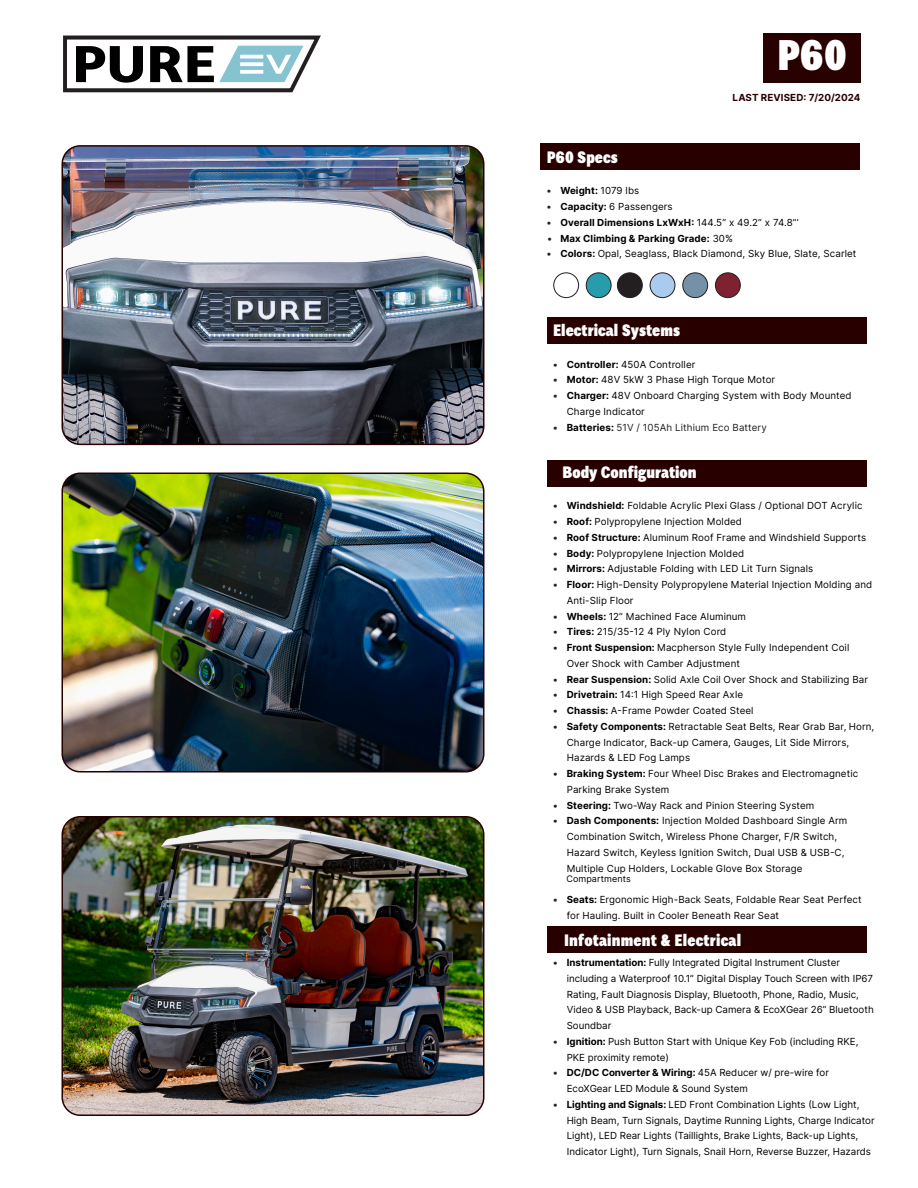
<style>
.page{position:relative;width:918px;height:1188px;background:#fff}
.page>*{position:absolute;margin:0;border:0;box-sizing:border-box;transform-origin:0 0}
.t1{font:900 42.75px "Alergia Condensed";color:#fff}
.t2{font:900 16.5px "Alergia Condensed";color:#fff}
.t3{font:9.75px/15.8px "Inter";letter-spacing:.01em;color:#000001}
.t4{font:9.75px/15.8px "Inter";color:#000}
.t5{font:700 9.75px "Inter";letter-spacing:.01em;color:#000001}
.t6{font:9.75px "Inter";letter-spacing:.01em;color:#231f20}
.t7{font:700 9.75px "Inter";letter-spacing:.01em;color:#290000}
.t8{font:9px "Inter";letter-spacing:.01em;color:#000001}
.s1{color:#231f20}
.s2{font-weight:400}
.s3{font-weight:700;color:#231f20}
.s4{font-weight:700}
.s5{font-weight:700;color:#000001}
</style>
<div class="page">
<img style="left:62px;top:817px;width:422px;height:298px">
<div style="left:62px;top:816px;width:422px;height:300px;border:2px solid #290000;border-radius:18px"></div>
<img style="left:62px;top:473px;width:422px;height:297px">
<div style="left:62px;top:473px;width:422px;height:300px;border:2px solid #290000;border-radius:18px"></div>
<svg style="left:63px;top:35px;width:258px;height:58px"></svg>
<img style="left:62px;top:146px;width:422px;height:298px">
<div style="left:62px;top:145px;width:422px;height:300px;border:2px solid #290000;border-radius:18px"></div>
<div style="left:547px;top:926px;width:320px;height:27px;background:#290000"></div>
<div style="left:547px;top:460px;width:320px;height:27px;background:#290000"></div>
<div style="left:763px;top:33px;width:97px;height:50px;background:#290000"></div>
<div style="left:541px;top:143px;width:319px;height:27px;background:#290000"></div>
<div style="left:715px;top:273px;width:25px;height:25px;background:#7e2131;border-radius:50%"></div>
<div style="left:715px;top:273px;width:26px;height:25px;border:1px solid #231f20;border-radius:50%"></div>
<div style="left:586px;top:273px;width:25px;height:25px;background:#279cac;border-radius:50%"></div>
<div style="left:586px;top:273px;width:25px;height:25px;border:1px solid #231f20;border-radius:50%"></div>
<div style="left:650px;top:273px;width:25px;height:25px;background:#aacaee;border-radius:50%"></div>
<div style="left:650px;top:273px;width:25px;height:25px;border:1px solid #231f20;border-radius:50%"></div>
<div style="left:617px;top:273px;width:25px;height:25px;background:#231f20;border-radius:50%"></div>
<div style="left:617px;top:273px;width:26px;height:25px;border:1px solid #231f20;border-radius:50%"></div>
<div style="left:683px;top:273px;width:25px;height:25px;background:#7491a7;border-radius:50%"></div>
<div style="left:682px;top:273px;width:26px;height:25px;border:1px solid #231f20;border-radius:50%"></div>
<div style="left:553px;top:273px;width:26px;height:25px;border:1px solid #231f20;border-radius:50%"></div>
<div style="left:547px;top:317px;width:320px;height:27px;background:#290000"></div>
<h2 class="t2" style="left:547px;top:143px;width:72px">P60 Specs</h2>
<p class="t1" style="left:777px;top:20px;width:71px">P60</p>
<h3 class="t7" style="left:733px;top:90px;width:129px">LAST REVISED: 7/20/2024</h3>
<p class="t5" style="left:547px;top:184px;width:94px"><span class="s1">•</span> Weight: <span class="s2">1079 lbs</span></p>
<p class="t3" style="left:547px;top:198px;width:127px"><span class="s3">•</span> <span class="s4">Capacity:</span> 6 Passengers</p>
<p class="t5" style="left:547px;top:215px;width:253px"><span class="s1">•</span> Overall Dimensions LxWxH: <span class="s2">144.5” x 49.2” x 74.8”’</span></p>
<p class="t5" style="left:548px;top:231px;width:187px"><span class="s1">•</span> Max Climbing &amp; Parking Grade: <span class="s2">30%</span></p>
<p class="t3" style="left:547px;top:246px;width:311px"><span class="s3">•</span> <span class="s4">Colors:</span> Opal, Seaglass, Black Diamond, Sky Blue, Slate, Scarlet</p>
<h2 class="t2" style="left:553px;top:317px;width:128px">Electrical Systems</h2>
<p class="t3" style="left:553px;top:356px;width:144px"><span class="s3">•</span> <span class="s4">Controller:</span> 450A Controller</p>
<p class="t3" style="left:553px;top:372px;width:223px"><span class="s3">•</span> <span class="s4">Motor:</span> 48V 5kW 3 Phase High Torque Motor</p>
<p class="t3" style="left:567px;top:387px;width:286px;text-indent:-14px"><span class="s3">•</span> <span class="s4">Charger:</span> 48V Onboard Charging System with Body Mounted<br>Charge Indicator</p>
<p class="t6" style="left:553px;top:420px;width:215px"><span class="s4">•</span> <span class="s5">Batteries:</span> 51V / 105Ah Lithium Eco Battery</p>
<h2 class="t2" style="left:563px;top:458px;width:136px">Body Configuration</h2>
<p class="t3" style="left:553px;top:498px;width:311px"><span class="s3">•</span> <span class="s4">Windshield:</span> Foldable Acrylic Plexi Glass / Optional DOT Acrylic</p>
<p class="t3" style="left:553px;top:513px;width:190px"><span class="s3">•</span> <span class="s4">Roof:</span> Polypropylene Injection Molded</p>
<p class="t3" style="left:553px;top:529px;width:315px"><span class="s3">•</span> <span class="s4">Roof Structure:</span> Aluminum Roof Frame and Windshield Supports</p>
<p class="t3" style="left:553px;top:545px;width:193px"><span class="s3">•</span> <span class="s4">Body:</span> Polypropylene Injection Molded</p>
<p class="t3" style="left:553px;top:561px;width:262px"><span class="s3">•</span> <span class="s4">Mirrors:</span> Adjustable Folding with LED Lit Turn Signals</p>
<p class="t3" style="left:567px;top:576px;width:307px;text-indent:-14px"><span class="s3">•</span> <span class="s4">Floor:</span> High-Density Polypropylene Material Injection Molding and<br>Anti-Slip Floor</p>
<p class="t3" style="left:553px;top:608px;width:194px"><span class="s3">•</span> <span class="s4">Wheels:</span> 12” Machined Face Aluminum</p>
<p class="t3" style="left:553px;top:624px;width:175px"><span class="s3">•</span> <span class="s4">Tires:</span> 215/35-12 4 Ply Nylon Cord</p>
<p class="t3" style="left:567px;top:639px;width:284px;text-indent:-13px"><span class="s3">•</span> <span class="s4">Front Suspension:</span> Macpherson Style Fully Independent Coil<br>Over Shock with Camber Adjustment</p>
<p class="t3" style="left:553px;top:671px;width:316px"><span class="s3">•</span> <span class="s4">Rear Suspension:</span> Solid Axle Coil Over Shock and Stabilizing Bar</p>
<p class="t3" style="left:553px;top:687px;width:191px"><span class="s3">•</span> <span class="s4">Drivetrain:</span> 14:1 High Speed Rear Axle</p>
<p class="t3" style="left:553px;top:702px;width:202px"><span class="s3">•</span> <span class="s4">Chassis:</span> A-Frame Powder Coated Steel</p>
<p class="t3" style="left:567px;top:718px;width:309px;text-indent:-14px"><span class="s3">•</span> <span class="s4">Safety Components:</span> Retractable Seat Belts, Rear Grab Bar, Horn,<br>Charge Indicator, Back-up Camera, Gauges, Lit Side Mirrors,<br>Hazards &amp; LED Fog Lamps</p>
<p class="t3" style="left:567px;top:765px;width:293px;text-indent:-14px"><span class="s3">•</span> <span class="s4">Braking System:</span> Four Wheel Disc Brakes and Electromagnetic<br>Parking Brake System</p>
<p class="t3" style="left:553px;top:797px;width:263px"><span class="s3">•</span> <span class="s4">Steering:</span> Two-Way Rack and Pinion Steering System</p>
<p class="t3" style="left:567px;top:813px;width:282px;text-indent:-14px"><span class="s3">•</span> <span class="s4">Dash Components:</span> Injection Molded Dashboard Single Arm Combination Switch, Wireless Phone Charger, F/R Switch, Hazard Switch, Keyless Ignition Switch, Dual USB &amp; USB-C, Multiple Cup Holders, Lockable Glove Box Storage</p>
<p class="t8" style="left:566px;top:872px;width:66px">Compartments</p>
<p class="t3" style="left:567px;top:891px;width:296px;text-indent:-14px"><span class="s3">•</span> <span class="s4">Seats:</span> Ergonomic High-Back Seats, Foldable Rear Seat Perfect for Hauling. Built in Cooler Beneath Rear Seat</p>
<p class="t2" style="left:564px;top:926px;width:179px">Infotainment &amp; Electrical</p>
<p class="t4" style="left:567px;top:954px;width:308px;text-indent:-14px"><span class="s3">•</span> <span class="s4">Instrumentation:</span> Fully Integrated Digital Instrument Cluster including a Waterproof 10.1” Digital Display Touch Screen with IP67<br>Rating, Fault Diagnosis Display, Bluetooth, Phone, Radio, Music, Video &amp; USB Playback, Back-up Camera &amp; EcoXGear 26” Bluetooth Soundbar</p>
<p class="t4" style="left:567px;top:1033px;width:293px;text-indent:-14px"><span class="s3">•</span> <span class="s4">Ignition:</span> Push Button Start with Unique Key Fob (including RKE,<br>PKE proximity remote)</p>
<p class="t4" style="left:567px;top:1065px;width:264px;text-indent:-14px"><span class="s3">•</span> <span class="s4">DC/DC Converter &amp; Wiring:</span> 45A Reducer w/ pre-wire for<br>EcoXGear LED Module &amp; Sound System</p>
<p class="t4" style="left:567px;top:1096px;width:309px;text-indent:-14px"><span class="s3">•</span> <span class="s4">Lighting and Signals:</span> LED Front Combination Lights (Low Light, High Beam, Turn Signals, Daytime Running Lights, Charge Indicator Light), LED Rear Lights (Taillights, Brake Lights, Back-up Lights, Indicator Light), Turn Signals, Snail Horn, Reverse Buzzer, Hazards</p>
</div>
